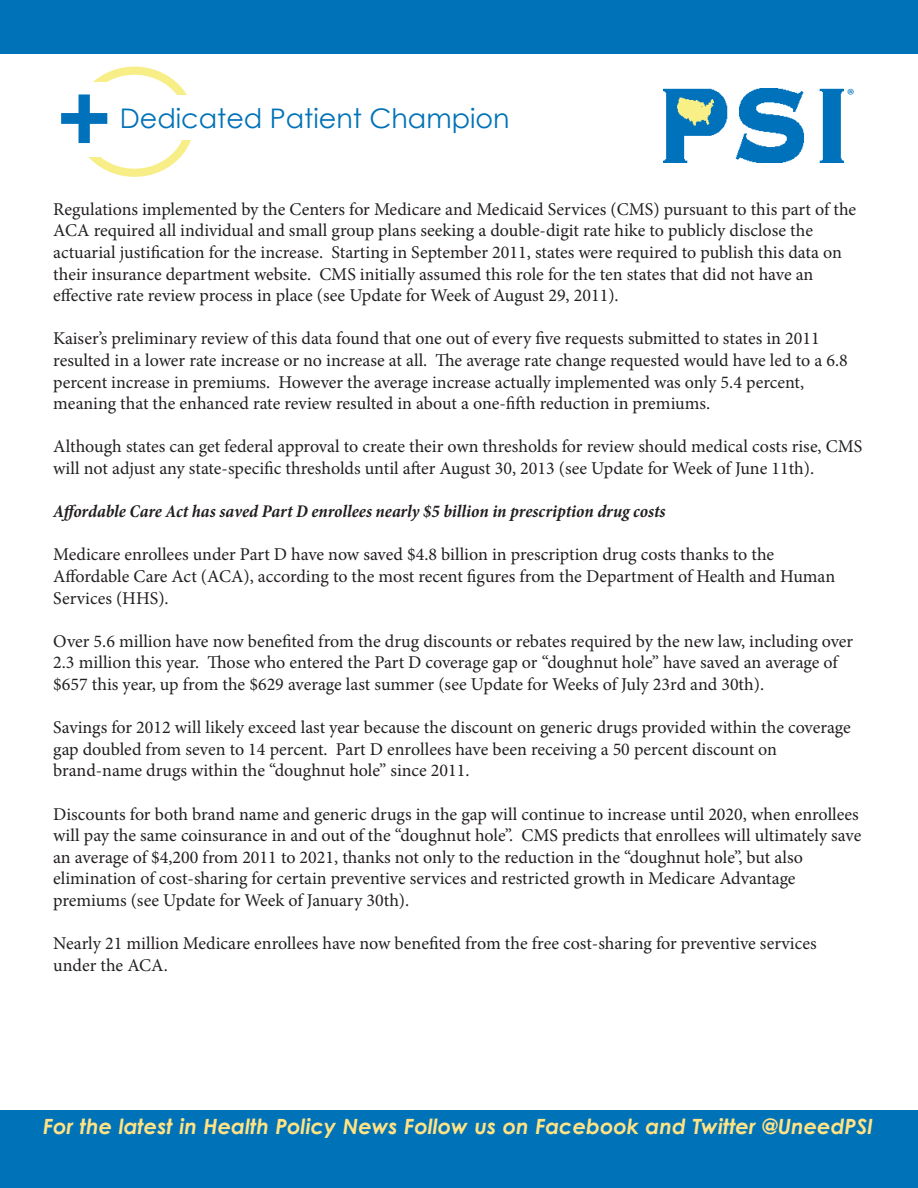
<style>
.page{position:relative;width:918px;height:1188px;background:#fff}
.page>*{position:absolute;margin:0;border:0;box-sizing:border-box;transform-origin:0 0}
.t1{font:27px "Century Gothic";color:#0072b8}
.t2{font:italic 700 21px "Century Gothic";color:#ffe384}
.t3{font:700 21px "Adobe Garamond Pro";color:#0073bc}
.t4{font:18px/21.6px "Minion Pro";color:#231f20}
.t5{font:italic 700 condensed 18px "Minion Pro";letter-spacing:-.005em;color:#231f20}
</style>
<div class="page">
<div style="left:0;top:1111px;width:918px;height:77px;background:#0072b8"></div>
<div style="left:75px;top:67px;width:119px;height:110px;border:8px solid #f8ee87;border-radius:50%"></div>
<div style="left:120px;top:95px;width:434px;height:45px;background:#fff"></div>
<div style="left:23px;top:82px;width:89px;height:75px;background:#fff"></div>
<svg style="left:61px;top:94px;width:46px;height:49px"></svg>
<div style="left:0;top:0;width:918px;height:54px;background:#0072b8"></div>
<img style="left:663px;top:89px;width:180px;height:73px">
<p class="t1" style="left:120px;top:99px;width:391px">Dedicated Patient Champion</p>
<p class="t3" style="left:847px;top:84px;width:9px">®</p>
<p class="t4" style="left:53px;top:198px;width:804px">Regulations implemented by the Centers for Medicare and Medicaid Services (CMS) pursuant to this part of the<br>ACA required all individual and small group plans seeking a double-digit rate hike to publicly disclose the</p>
<p class="t4" style="left:53px;top:242px;width:790px">actuarial justification for the increase. Starting in September 2011, states were required to publish this data on their insurance department website. CMS initially assumed this role for the ten states that did not have an</p>
<p class="t4" style="left:53px;top:285px;width:567px">effective rate review process in place (see Update for Week of August 29, 2011).</p>
<p class="t4" style="left:53px;top:328px;width:796px">Kaiser’s preliminary review of this data found that one out of every five requests submitted to states in 2011 resulted in a lower rate increase or no increase at all. The average rate change requested would have led to a 6.8 percent increase in premiums. However the average increase actually implemented was only 5.4 percent,</p>
<p class="t4" style="left:53px;top:393px;width:658px">meaning that the enhanced rate review resulted in about a one-fifth reduction in premiums.</p>
<p class="t4" style="left:53px;top:436px;width:811px">Although states can get federal approval to create their own thresholds for review should medical costs rise, CMS will not adjust any state-specific thresholds until after August 30, 2013 (see Update for Week of June 11th).</p>
<p class="t5" style="left:53px;top:499px;width:614px">Affordable Care Act has saved Part D enrollees nearly $5 billion in prescription drug costs</p>
<p class="t4" style="left:53px;top:544px;width:722px">Medicare enrollees under Part D have now saved $4.8 billion in prescription drug costs thanks to the</p>
<p class="t4" style="left:53px;top:566px;width:783px">Affordable Care Act (ACA), according to the most recent figures from the Department of Health and Human<br>Services (HHS).</p>
<p class="t4" style="left:53px;top:630px;width:802px">Over 5.6 million have now benefited from the drug discounts or rebates required by the new law, including over<br>2.3 million this year. Those who entered the Part D coverage gap or “doughnut hole” have saved an average of $657 this year, up from the $629 average last summer (see Update for Weeks of July 23rd and 30th).</p>
<p class="t4" style="left:53px;top:717px;width:799px">Savings for 2012 will likely exceed last year because the discount on generic drugs provided within the coverage gap doubled from seven to 14 percent. Part D enrollees have been receiving a 50 percent discount on</p>
<p class="t4" style="left:53px;top:760px;width:418px">brand-name drugs within the “doughnut hole” since 2011.</p>
<p class="t4" style="left:53px;top:803px;width:810px">Discounts for both brand name and generic drugs in the gap will continue to increase until 2020, when enrollees will pay the same coinsurance in and out of the “doughnut hole”. CMS predicts that enrollees will ultimately save an average of $4,200 from 2011 to 2021, thanks not only to the reduction in the “doughnut hole”, but also</p>
<p class="t4" style="left:53px;top:868px;width:744px">elimination of cost-sharing for certain preventive services and restricted growth in Medicare Advantage</p>
<p class="t4" style="left:53px;top:890px;width:358px">premiums (see Update for Week of January 30th).</p>
<p class="t4" style="left:53px;top:933px;width:765px">Nearly 21 million Medicare enrollees have now benefited from the free cost-sharing for preventive services</p>
<p class="t4" style="left:53px;top:954px;width:116px">under the ACA.</p>
<p class="t2" style="left:43px;top:1111px;width:831px">For the latest in Health Policy News Follow us on Facebook and Twitter @UneedPSI</p>
</div>
